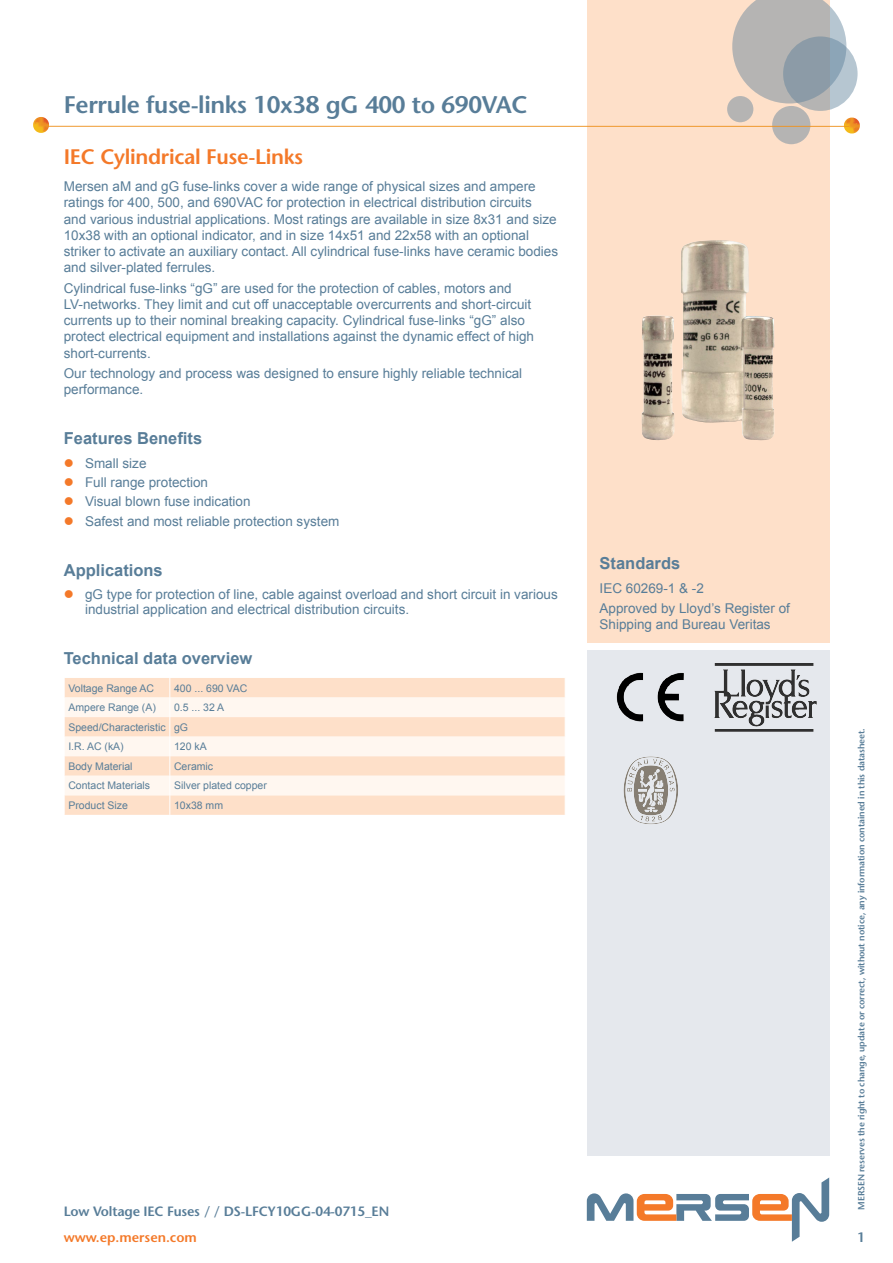
<style>
.page{position:relative;width:893px;height:1263px;background:#fff}
.page>*{position:absolute;margin:0;border:0;box-sizing:border-box;transform-origin:0 0}
.t1{font:600 24px "Stone Sans Std";letter-spacing:-.015em;color:#587d98}
.t2{font:600 21px "Stone Sans Std";letter-spacing:-.015em;color:#f47929}
.t3{font:700 16.5px "Arial";color:#587d98}
.t4{font:13.5px/16.2px "Arial";color:#587d98}
.t5{font:600 13.5px "Stone Sans Std";letter-spacing:-.015em;color:#587d98}
.t6{font:600 13.5px "Stone Sans Std";color:#f47929}
.t7{font:10.5px/19.5px "Arial";color:#587d98}
.t8{font:600 9px "Stone Sans Std";letter-spacing:-.015em;color:#587d98}
</style>
<div class="page">
<div style="left:587px;top:0;width:242px;height:642px;background:#fee0c9"></div>
<div style="left:587px;top:651px;width:242px;height:505px;background:#e5e8ed"></div>
<img style="left:617px;top:673px;width:67px;height:49px">
<img style="left:623px;top:757px;width:55px;height:67px">
<img style="left:714px;top:663px;width:103px;height:68px">
<svg style="left:587px;top:1177px;width:242px;height:65px"></svg>
<div style="left:65px;top:678px;width:500px;height:137px;background:#fee0c9"></div>
<svg style="left:65px;top:697px;width:500px;height:98px;fill:#fff7f0"></svg>
<svg style="left:64px;top:678px;width:1px;height:137px"></svg>
<svg style="left:169px;top:678px;width:1px;height:137px"></svg>
<img style="left:642px;top:240px;width:132px;height:201px">
<svg style="left:732px;top:0;width:114px;height:103px"></svg>
<svg style="left:783px;top:36px;width:74px;height:75px;background:#98a7b2"></svg>
<div style="left:772px;top:106px;width:38px;height:38px;background:#b5b4b3;border-radius:50%"></div>
<div style="left:727px;top:96px;width:26px;height:26px;background:#b5b4b3;border-radius:50%"></div>
<svg style="left:844px;top:118px;width:16px;height:16px"></svg>
<hr style="left:47px;top:126px;width:802px;height:1px;background:#ee9321">
<svg style="left:33px;top:117px;width:16px;height:16px"></svg>
<h1 class="t1" style="left:64px;top:90px;width:465px">Ferrule fuse-links 10x38 gG 400 to 690VAC</h1>
<h2 class="t2" style="left:64px;top:144px;width:241px">IEC Cylindrical Fuse-Links</h2>
<p class="t4" style="left:64px;top:179px;width:496px">Mersen aM and gG fuse-links cover a wide range of physical sizes and ampere ratings for 400, 500, and 690VAC for protection in electrical distribution circuits<br>and various industrial applications. Most ratings are available in size 8x31 and size 10x38 with an optional indicator, and in size 14x51 and 22x58 with an optional striker to activate an auxiliary contact. All cylindrical fuse-links have ceramic bodies and silver-plated ferrules.</p>
<p class="t4" style="left:64px;top:280px;width:472px">Cylindrical fuse-links “gG” are used for the protection of cables, motors and LV-networks. They limit and cut off unacceptable overcurrents and short-circuit currents up to their nominal breaking capacity. Cylindrical fuse-links “gG” also protect electrical equipment and installations against the dynamic effect of high short-currents.</p>
<p class="t4" style="left:64px;top:365px;width:460px">Our technology and process was designed to ensure highly reliable technical performance.</p>
<p class="t3" style="left:64px;top:428px;width:140px">Features Benefits</p>
<p class="t4" style="left:85px;top:454px;width:256px;line-height:19.2px">Small size<br>Full range protection<br>Visual blown fuse indication<br>Safest and most reliable protection system</p>
<p class="t3" style="left:64px;top:559px;width:101px">Applications</p>
<p class="t4" style="left:85px;top:587px;width:474px;line-height:15px">gG type for protection of line, cable against overload and short circuit in various industrial application and electrical distribution circuits.</p>
<p class="t3" style="left:600px;top:553px;width:82px">Standards</p>
<p class="t4" style="left:600px;top:578px;width:192px;line-height:20.4px">IEC 60269-1 &amp; -2<br>Approved by Lloyd’s Register of</p>
<p class="t4" style="left:600px;top:617px;width:173px">Shipping and Bureau Veritas</p>
<p class="t3" style="left:64px;top:648px;width:190px">Technical data overview</p>
<p class="t7" style="left:68px;top:678px;width:87px">Voltage Range AC</p>
<p class="t7" style="left:174px;top:678px;width:75px">400 ... 690 VAC</p>
<p class="t7" style="left:68px;top:698px;width:89px">Ampere Range (A)</p>
<p class="t7" style="left:68px;top:698px;width:157px;text-indent:106px">0.5 ... 32 A<br>Speed/Characteristic gG<br>I.R. AC (kA)</p>
<p class="t8" style="left:856px;top:1209px;width:483px;rotate:-90deg">MERSEN reserves the right to change, update or correct, without notice, any information contained in this datasheet.</p>
<p class="t7" style="left:174px;top:737px;width:34px">120 kA</p>
<p class="t7" style="left:68px;top:756px;width:66px">Body Material</p>
<p class="t7" style="left:174px;top:756px;width:41px">Ceramic</p>
<p class="t7" style="left:68px;top:776px;width:83px">Contact Materials</p>
<p class="t7" style="left:174px;top:776px;width:94px">Silver plated copper</p>
<p class="t7" style="left:68px;top:795px;width:61px">Product Size</p>
<p class="t7" style="left:174px;top:795px;width:51px">10x38 mm</p>
<p class="t5" style="left:64px;top:1203px;width:327px">Low Voltage IEC Fuses / / DS-LFCY10GG-04-0715_EN</p>
<p class="t6" style="left:64px;top:1229px;width:135px">www.ep.mersen.com</p>
<p class="t5" style="left:857px;top:1229px;width:9px">1</p>
</div>
